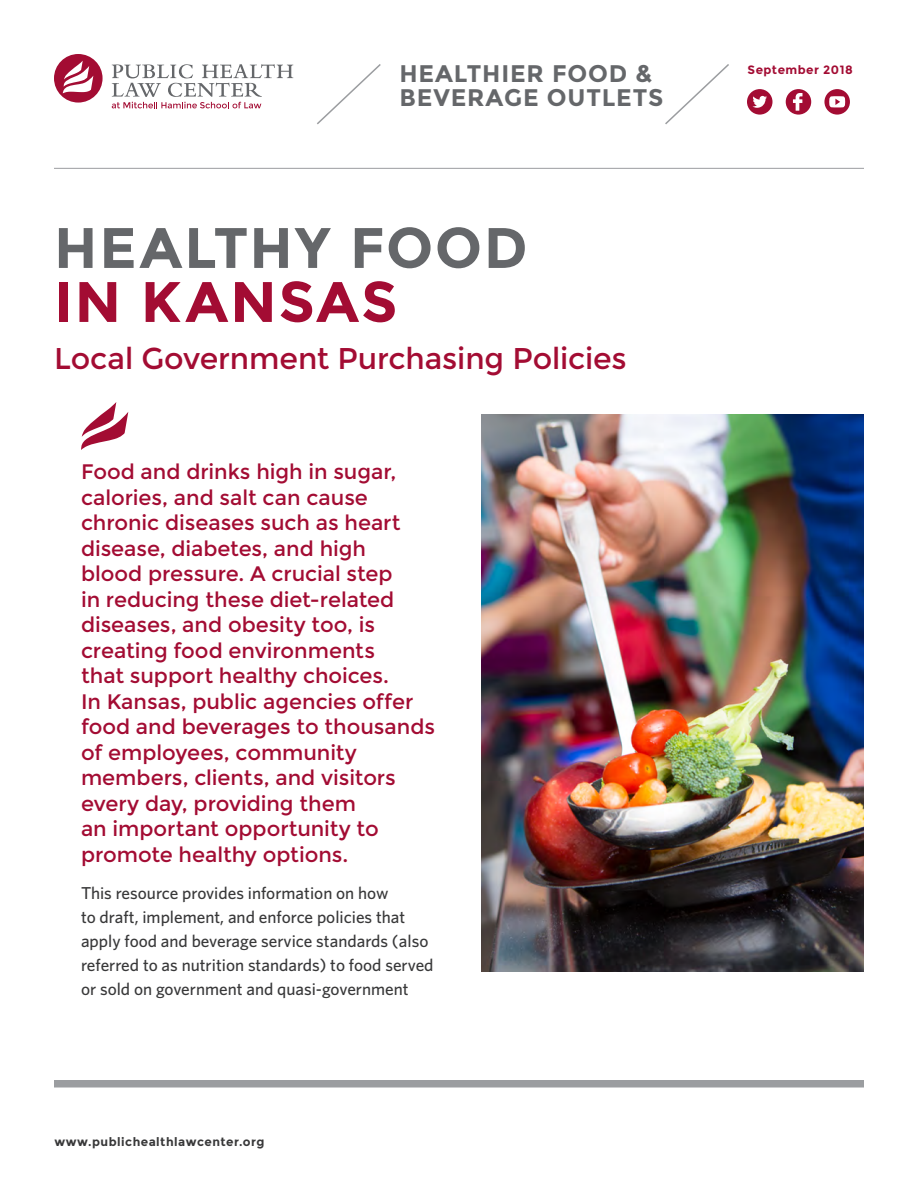
<style>
.page{position:relative;width:918px;height:1188px;background:#fff}
.page>*{position:absolute;margin:0;border:0;box-sizing:border-box;transform-origin:0 0}
.title_gray_38_poin{font:700 57px/54px "Montserrat";letter-spacing:.035em;color:#65676a}
.subtitle{font:30px "Montserrat";letter-spacing:-.005em;color:#a30c33}
.resource_topic{font:700 24px "Montserrat";letter-spacing:.035em;color:#65676a}
.subhead___intro{font:21px/25.5px "Montserrat";letter-spacing:-.005em;color:#a30c33}
.body{font:500 17.25px/24px "Whitney";color:#383839}
.t1{font:700 12px "Montserrat";letter-spacing:.04em;color:#383839}
.t2{font:700 12px "Montserrat";letter-spacing:.04em;color:#a30c33}
.s1{color:#a30c33}
</style>
<div class="page">
<hr style="left:54px;top:168px;width:810px;height:1px;background:#9b9da0">
<svg style="left:317px;top:64px;width:64px;height:61px"></svg>
<svg style="left:665px;top:64px;width:64px;height:61px"></svg>
<div style="left:54px;top:1080px;width:810px;height:8px;background:#9b9da0"></div>
<svg style="left:81px;top:402px;width:47px;height:48px"></svg>
<svg style="left:786px;top:89px;width:25px;height:26px"></svg>
<svg style="left:747px;top:89px;width:25px;height:26px"></svg>
<svg style="left:824px;top:89px;width:26px;height:26px"></svg>
<img style="left:482px;top:414px;width:382px;height:558px">
<svg style="left:54px;top:54px;width:49px;height:49px"></svg>
<svg style="left:112px;top:64px;width:181px;height:44px"></svg>
<p class="resource_topic" style="left:399px;top:59px;width:254px">HEALTHIER FOOD &amp;</p>
<p class="resource_topic" style="left:399px;top:83px;width:265px">BEVERAGE OUTLETS</p>
<p class="title_gray_38_poin" style="left:54px;top:221px;width:475px">HEALTHY FOOD<br><span class="s1">IN KANSAS</span></p>
<p class="subtitle" style="left:54px;top:341px;width:574px">Local Government Purchasing Policies</p>
<p class="subhead___intro" style="left:81px;top:459px;width:356px">Food and drinks high in sugar, calories, and salt can cause chronic diseases such as heart disease, diabetes, and high<br>blood pressure. A crucial step<br>in reducing these diet-related diseases, and obesity too, is creating food environments<br>that support healthy choices.<br>In Kansas, public agencies offer food and beverages to thousands of employees, community members, clients, and visitors every day, providing them<br>an important opportunity to promote healthy options.</p>
<p class="body" style="left:81px;top:881px;width:354px">This resource provides information on how<br>to draft, implement, and enforce policies that apply food and beverage service standards (also referred to as nutrition standards) to food served or sold on government and quasi-government</p>
<p class="t1" style="left:55px;top:1134px;width:212px">www.publichealthlawcenter.org</p>
<p class="t2" style="left:748px;top:62px;width:107px">September 2018</p>
</div>
